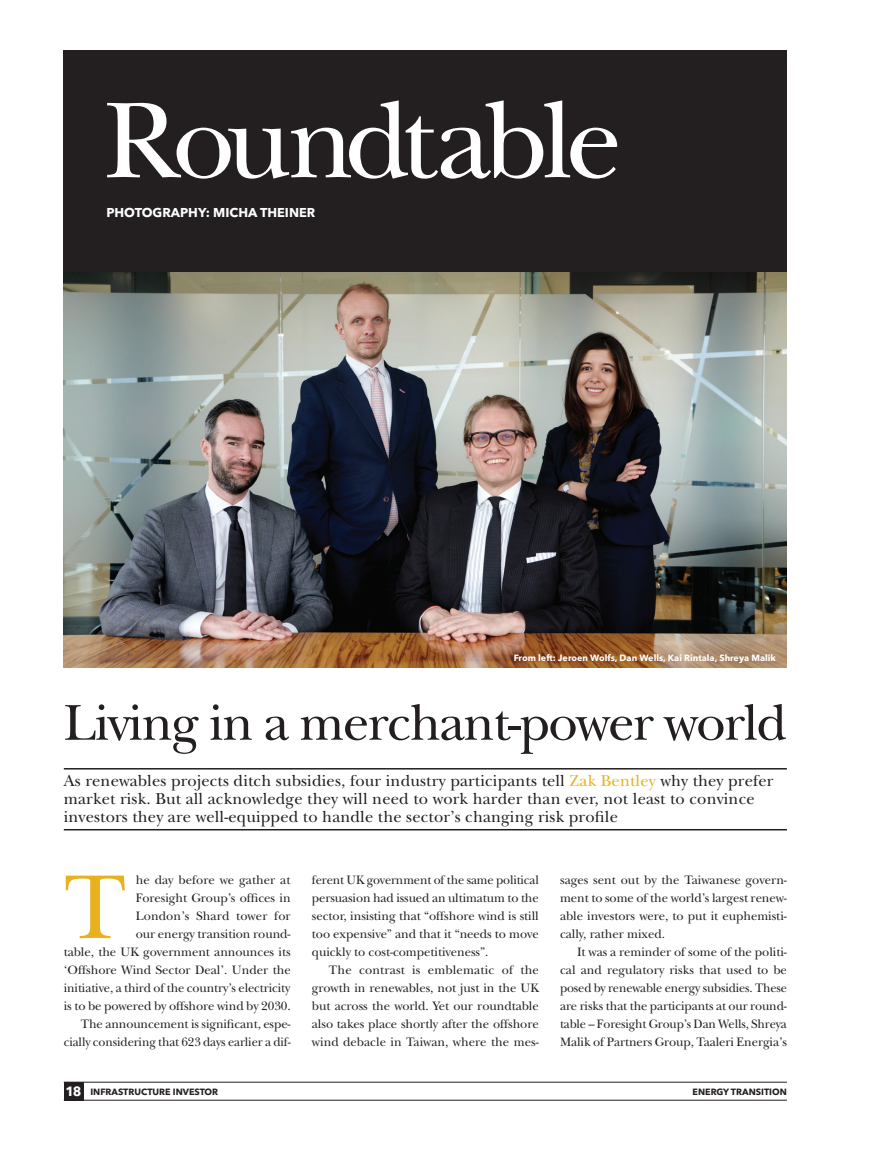
<style>
.page{position:relative;width:872px;height:1149px;background:#fff}
.page>*{position:absolute;margin:0;border:0;box-sizing:border-box;transform-origin:0 0}
.G1_Main_headline{font:112.5px "New Baskerville Std";letter-spacing:-.065em;color:#fff}
._5_Body_text_1st_par{font:94.5px "New Baskerville Std";color:#e8b21e}
._2_Headline{font:52.5px "New Baskerville Std";letter-spacing:-.03em;color:#231f20}
._3_Roundtable_standf{font:16.5px/18px "New Baskerville Std";letter-spacing:.01em;color:#231f20}
._4_Body_text_indent{font:12.75px/18px "New Baskerville Std";letter-spacing:-.005em;color:#231f20;text-align:justify}
._5_Body_text_1st_par-2{font:12.75px/18px "New Baskerville Std";letter-spacing:-.005em;color:#231f20;text-align:right}
._16_Panel_header{font:700 12.75px "Avenir Next LT Pro";color:#fff}
._9_Caption{font:700 9px "Avenir Next LT Pro";color:#fff}
.t1{font:700 9px "Avenir Next LT Pro";color:#231f20}
.s1{color:#e8b21e}
.s2{font-size:13.35px;color:#fff}
</style>
<div class="page">
<div style="left:64px;top:1081px;width:19px;height:18px;background:#231f20"></div>
<hr style="left:64px;top:1081px;width:723px;height:1px;background:#231f20">
<hr style="left:64px;top:1099px;width:723px;height:1px;background:#231f20">
<img style="left:64px;top:271px;width:723px;height:396px">
<hr style="left:64px;top:767px;width:723px;height:2px;background:#231f20">
<hr style="left:64px;top:828px;width:723px;height:2px;background:#231f20">
<div style="left:64px;top:50px;width:723px;height:221px;background:#231f20"></div>
<p class="G1_Main_headline" style="left:104px;top:75px;width:519px">Roundtable</p>
<p class="_16_Panel_header" style="left:106px;top:205px;width:210px">PHOTOGRAPHY: MICHA THEINER</p>
<p class="_9_Caption" style="left:514px;top:652px;width:263px">From left: Jeroen Wolfs, Dan Wells, Kai Rintala, Shreya Malik</p>
<p class="_2_Headline" style="left:64px;top:692px;width:724px">Living in a merchant-power world</p>
<p class="_3_Roundtable_standf" style="left:64px;top:772px;width:711px">As renewables projects ditch subsidies, four industry participants tell <span class="s1">Zak Bentley</span> why they prefer market risk. But all acknowledge they will need to work harder than ever, not least to convince investors they are well-equipped to handle the sector’s changing risk profile</p>
<p class="_5_Body_text_1st_par-2" style="left:64px;top:870px;width:228px">he day before we gather at<br>Foresight Group’s offices in<br>London’s Shard tower for<br>our energy transition round-<br>table, the UK government announces its ‘Offshore Wind Sector Deal’. Under the initiative, a third of the country’s electricity is to be powered by offshore wind by 2030.</p>
<p class="_4_Body_text_indent" style="left:64px;top:1014px;width:228px;text-align:right">The announcement is significant, espe&shy;cially considering that 623 days earlier a dif-</p>
<p class="_5_Body_text_1st_par" style="left:64px;top:852px;width:64px">T</p>
<p class="_4_Body_text_indent" style="left:312px;top:870px;width:228px">ferent UK government of the same political persuasion had issued an ultimatum to the sector, insisting that “offshore wind is still too expensive” and that it “needs to move quickly to cost-competitiveness”.</p>
<p class="_4_Body_text_indent" style="left:312px;top:960px;width:228px;text-indent:17px">The contrast is emblematic of the growth in renewables, not just in the UK but across the world. Yet our roundtable also takes place shortly after the offshore wind debacle in Taiwan, where the mes-</p>
<p class="_4_Body_text_indent" style="left:560px;top:870px;width:228px">sages sent out by the Taiwanese govern&shy;ment to some of the world’s largest renew&shy;able investors were, to put it euphemisti&shy;cally, rather mixed.</p>
<p class="_4_Body_text_indent" style="left:560px;top:942px;width:228px;text-indent:17px">It was a reminder of some of the politi&shy;cal and regulatory risks that used to be posed by renewable energy subsidies. These are risks that the participants at our round&shy;table – Foresight Group’s Dan Wells, Shreya Malik of Partners Group, Taaleri Energia’s</p>
<p class="t1" style="left:66px;top:1085px;width:154px"><span class="s2">18</span> INFRASTRUCTURE INVESTOR</p>
<p class="t1" style="left:692px;top:1085px;width:96px">ENERGY TRANSITION</p>
</div>
